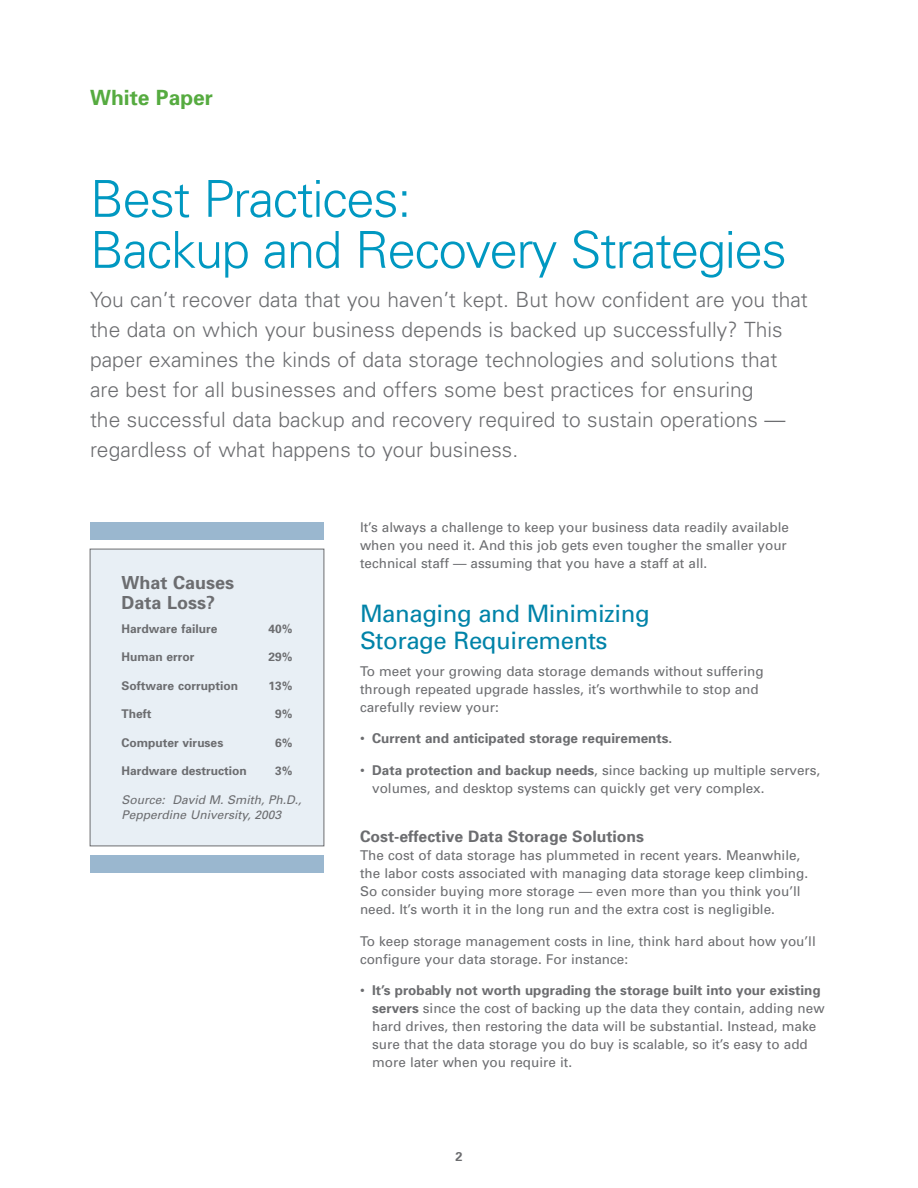
<style>
.page{position:relative;width:918px;height:1188px;background:#fff}
.page>*{position:absolute;margin:0;border:0;box-sizing:border-box;transform-origin:0 0}
.t1{font:300 51px/51px "Univers";letter-spacing:-.03em;color:#0098c1}
.t2{font:24px/27px "Univers";letter-spacing:-.015em;color:#0083a8}
.t3{font:300 21px/30px "Univers";color:#6c6d70}
.t4{font:700 21px "Univers";color:#56ab40}
.t5{font:700 18px/19.5px "Univers";color:#6c6d70}
.t6{font:700 15.75px "Univers";color:#6c6d70}
.t7{font:13.5px/18px "Univers";color:#6c6d70}
.t8{font:700 13.5px "Univers";color:#6c6d70}
.t9{font:700 12.75px "Univers";color:#6c6d70}
.t10{font:700 12px "Univers";color:#6c6d70}
.t11{font:italic 12px/15px "Univers";color:#6c6d70}
.s1{font-weight:400}
.s2{font-weight:700}
</style>
<div class="page">
<div style="left:90px;top:549px;width:234px;height:297px;background:#e8eff5"></div>
<div style="left:90px;top:549px;width:234px;height:297px;border:1px solid #6c6d70"></div>
<div style="left:90px;top:522px;width:234px;height:18px;background:#9ab7cf"></div>
<div style="left:90px;top:855px;width:234px;height:18px;background:#9ab7cf"></div>
<h3 class="t4" style="left:90px;top:90px;width:125px">White Paper</h3>
<h1 class="t1" style="left:90px;top:178px;width:698px">Best Practices:<br>Backup and Recovery Strategies</h1>
<p class="t3" style="left:90px;top:286px;width:719px">You can’t recover data that you haven’t kept. But how confident are you that the data on which your business depends is backed up successfully? This paper examines the kinds of data storage technologies and solutions that are best for all businesses and offers some best practices for ensuring<br>the successful data backup and recovery required to sustain operations — regardless of what happens to your business.</p>
<h3 class="t5" style="left:122px;top:575px;width:114px">What Causes<br>Data Loss?</h3>
<p class="t10" style="left:122px;top:624px;width:97px">Hardware failure</p>
<p class="t10" style="left:268px;top:624px;width:26px">40%</p>
<p class="t10" style="left:122px;top:652px;width:75px">Human error</p>
<p class="t10" style="left:268px;top:652px;width:26px">29%</p>
<p class="t10" style="left:122px;top:681px;width:118px">Software corruption</p>
<p class="t10" style="left:268px;top:681px;width:26px">13%</p>
<p class="t10" style="left:122px;top:709px;width:31px">Theft</p>
<p class="t10" style="left:275px;top:709px;width:19px">9%</p>
<p class="t10" style="left:122px;top:738px;width:103px">Computer viruses</p>
<p class="t10" style="left:275px;top:738px;width:19px">6%</p>
<p class="t10" style="left:122px;top:766px;width:127px">Hardware destruction</p>
<p class="t10" style="left:275px;top:766px;width:19px">3%</p>
<p class="t11" style="left:122px;top:793px;width:181px">Source: David M. Smith, Ph.D.,<br>Pepperdine University, 2003</p>
<p class="t7" style="left:360px;top:519px;width:430px">It’s always a challenge to keep your business data readily available when you need it. And this job gets even tougher the smaller your technical staff — assuming that you have a staff at all.</p>
<h2 class="t2" style="left:360px;top:602px;width:291px">Managing and Minimizing<br>Storage Requirements</h2>
<p class="t7" style="left:360px;top:663px;width:405px">To meet your growing data storage demands without suffering through repeated upgrade hassles, it’s worthwhile to stop and carefully review your:</p>
<p class="t8" style="left:360px;top:733px;width:314px"><span class="s1">•</span> Current and anticipated storage requirements.</p>
<p class="t7" style="left:372px;top:762px;width:450px;text-indent:-12px">• <span class="s2">Data protection and backup needs</span>, since backing up multiple servers, volumes, and desktop systems can quickly get very complex.</p>
<p class="t6" style="left:360px;top:831px;width:286px">Cost-effective Data Storage Solutions</p>
<p class="t7" style="left:360px;top:848px;width:450px">The cost of data storage has plummeted in recent years. Meanwhile, the labor costs associated with managing data storage keep climbing.<br>So consider buying more storage — even more than you think you’ll need. It’s worth it in the long run and the extra cost is negligible.</p>
<p class="t7" style="left:360px;top:933px;width:457px">To keep storage management costs in line, think hard about how you’ll configure your data storage. For instance:</p>
<p class="t7" style="left:372px;top:983px;width:454px;text-indent:-12px">• <span class="s2">It’s probably not worth upgrading the storage built into your existing servers</span> since the cost of backing up the data they contain, adding new hard drives, then restoring the data will be substantial. Instead, make sure that the data storage you do buy is scalable, so it’s easy to add more later when you require it.</p>
<p class="t9" style="left:455px;top:1152px;width:9px">2</p>
</div>
